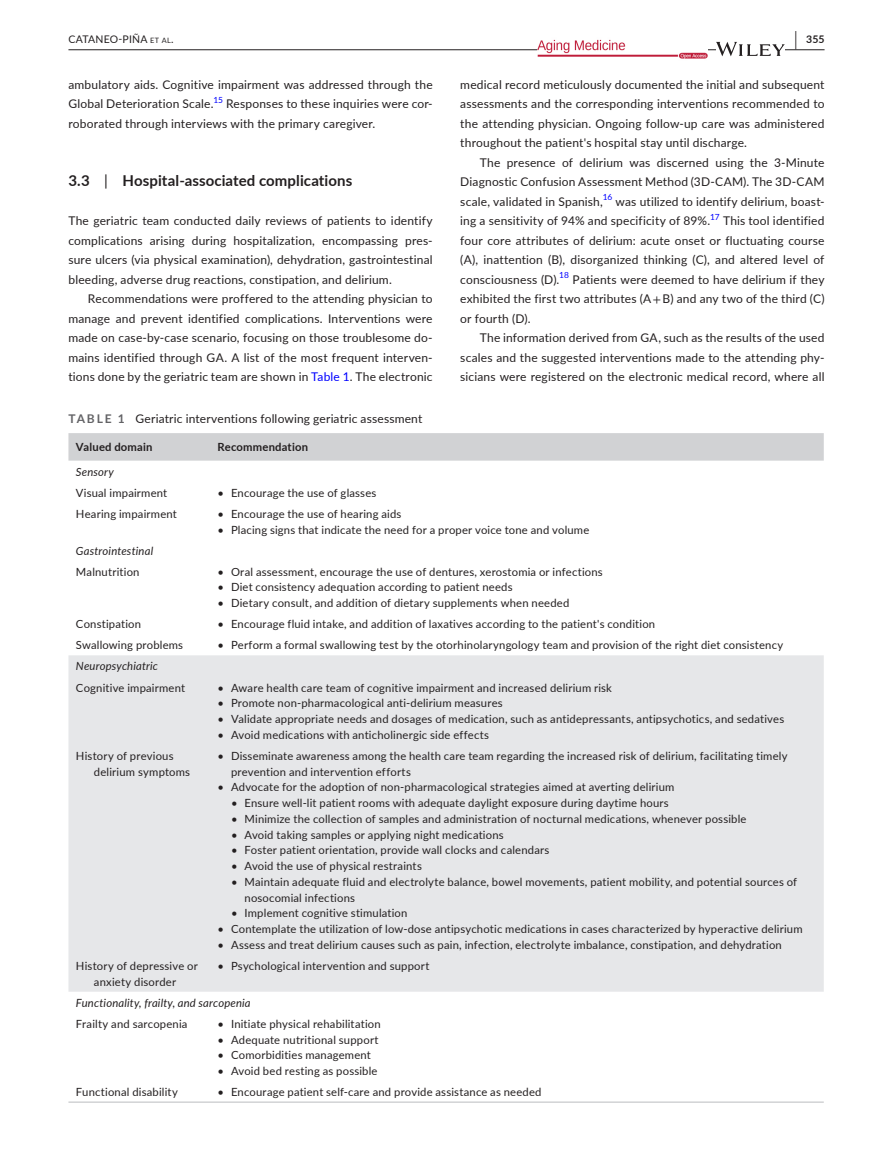
<style>
.page{position:relative;width:893px;height:1174px;background:#fff}
.page>*{position:absolute;margin:0;border:0;box-sizing:border-box;transform-origin:0 0}
.t1{font:700 15px "Lato";letter-spacing:.005em;color:#231f20}
.t2{font:12px/19.5px "Lato";letter-spacing:.015em;color:#231f20;text-align:justify}
.t3{font:11.25px/15.8px "Lato";letter-spacing:.015em;color:#231f20}
.t4{font:italic 11.25px "Lato";letter-spacing:.015em;color:#231f20}
.t5{font:700 11.25px "Lato";letter-spacing:.02em;color:#231f20}
.t6{font:10.5px "Lato";letter-spacing:.02em;color:#231f20}
.t7{font:700 10.5px "Lato";color:#231f20}
.s1{font-size:7.35px}
.s2{font-size:19.5px}
.s3{font-family:"STIX"}
.s4{font-weight:400}
.s5{color:#00f}
.s6{font-weight:700;color:#636366}
</style>
<div class="page">
<hr style="left:68px;top:49px;width:756px;height:1px;background:#231f20">
<img style="left:537px;top:39px;width:171px;height:20px">
<svg style="left:716px;top:42px;width:69px;height:14px"></svg>
<div style="left:68px;top:433px;width:756px;height:27px;background:#d1d2d4"></div>
<svg style="left:68px;top:655px;width:756px;height:336px;background:#e6e7e9"></svg>
<hr style="left:68px;top:1101px;width:142px;height:1px;background:#d1d2d4">
<hr style="left:210px;top:1101px;width:614px;height:1px;background:#d1d2d4">
<p class="t6" style="left:68px;top:31px;width:107px">CATANEO-PIÑA <span class="s1">et al</span>.</p>
<p class="t7" style="left:795px;top:31px;width:31px"><span class="s2">|</span> 355</p>
<p class="t2" style="left:68px;top:74px;width:366px">ambulatory aids. Cognitive impairment was addressed through the Global Deterioration Scale.<sup>15</sup> Responses to these inquiries were cor&shy;roborated through interviews with the primary caregiver.</p>
<p class="t2" style="left:460px;top:74px;width:366px">medical record meticulously documented the initial and subsequent assessments and the corresponding interventions recommended to the attending physician. Ongoing follow-up care was administered throughout the patient's hospital stay until discharge.</p>
<p class="t2" style="left:460px;top:152px;width:366px;text-indent:20px">The presence of delirium was discerned using the 3-Minute Diagnostic Confusion Assessment Method (3D-CAM). The 3D-CAM scale, validated in Spanish,<sup>16</sup> was utilized to identify delirium, boast&shy;ing a sensitivity of 94% and specificity of 89%.<sup>17</sup> This tool identified four core attributes of delirium: acute onset or fluctuating course (A), inattention (B), disorganized thinking (C), and altered level of consciousness (D).<sup>18</sup> Patients were deemed to have delirium if they exhibited the first two attributes (A <span class="s3">+</span> B) and any two of the third (C) or fourth (D).</p>
<p class="t2" style="left:460px;top:327px;width:366px;text-indent:20px">The information derived from GA, such as the results of the used scales and the suggested interventions made to the attending phy&shy;sicians were registered on the electronic medical record, where all</p>
<h1 class="t1" style="left:68px;top:170px;width:285px">3.3 <span class="s4">|</span> Hospital-associated complications</h1>
<p class="t2" style="left:68px;top:210px;width:366px">The geriatric team conducted daily reviews of patients to identify complications arising during hospitalization, encompassing pres&shy;sure ulcers (via physical examination), dehydration, gastrointestinal bleeding, adverse drug reactions, constipation, and delirium.</p>
<p class="t2" style="left:68px;top:288px;width:366px;text-indent:20px">Recommendations were proffered to the attending physician to manage and prevent identified complications. Interventions were made on case-by-case scenario, focusing on those troublesome do&shy;mains identified through GA. A list of the most frequent interven&shy;tions done by the geriatric team are shown in <span class="s5">Table 1</span>. The electronic</p>
<p class="t2" style="left:68px;top:409px;width:355px"><span class="s6">TABLE 1</span> Geriatric interventions following geriatric assessment</p>
<p class="t5" style="left:76px;top:439px;width:78px">Valued domain</p>
<p class="t5" style="left:218px;top:439px;width:92px">Recommendation</p>
<p class="t4" style="left:76px;top:463px;width:39px">Sensory</p>
<p class="t3" style="left:76px;top:484px;width:93px">Visual impairment</p>
<p class="t3" style="left:218px;top:484px;width:160px">• Encourage the use of glasses</p>
<p class="t3" style="left:76px;top:505px;width:102px">Hearing impairment</p>
<p class="t3" style="left:218px;top:505px;width:185px">• Encourage the use of hearing aids</p>
<p class="t3" style="left:218px;top:521px;width:373px">• Placing signs that indicate the need for a proper voice tone and volume</p>
<p class="t4" style="left:76px;top:542px;width:79px">Gastrointestinal</p>
<p class="t3" style="left:76px;top:563px;width:65px">Malnutrition</p>
<p class="t3" style="left:218px;top:563px;width:387px">• Oral assessment, encourage the use of dentures, xerostomia or infections</p>
<p class="t3" style="left:218px;top:579px;width:297px">• Diet consistency adequation according to patient needs</p>
<p class="t3" style="left:218px;top:595px;width:353px">• Dietary consult, and addition of dietary supplements when needed</p>
<p class="t3" style="left:76px;top:616px;width:67px">Constipation</p>
<p class="t3" style="left:218px;top:616px;width:439px">• Encourage fluid intake, and addition of laxatives according to the patient's condition</p>
<p class="t3" style="left:76px;top:637px;width:109px">Swallowing problems</p>
<p class="t3" style="left:218px;top:637px;width:567px">• Perform a formal swallowing test by the otorhinolaryngology team and provision of the right diet consistency</p>
<p class="t4" style="left:76px;top:658px;width:84px">Neuropsychiatric</p>
<p class="t3" style="left:76px;top:679px;width:111px">Cognitive impairment</p>
<p class="t3" style="left:218px;top:679px;width:396px">• Aware health care team of cognitive impairment and increased delirium risk</p>
<p class="t3" style="left:218px;top:695px;width:287px">• Promote non-pharmacological anti-delirium measures</p>
<p class="t3" style="left:218px;top:710px;width:568px">• Validate appropriate needs and dosages of medication, such as antidepressants, antipsychotics, and sedatives</p>
<p class="t3" style="left:218px;top:726px;width:273px">• Avoid medications with anticholinergic side effects</p>
<p class="t3" style="left:94px;top:747px;width:98px;text-indent:-18px">History of previous delirium symptoms</p>
<p class="t3" style="left:231px;top:747px;width:558px;text-indent:-14px">• Disseminate awareness among the health care team regarding the increased risk of delirium, facilitating timely prevention and intervention efforts</p>
<p class="t3" style="left:218px;top:779px;width:458px">• Advocate for the adoption of non-pharmacological strategies aimed at averting delirium</p>
<p class="t3" style="left:231px;top:794px;width:439px">• Ensure well-lit patient rooms with adequate daylight exposure during daytime hours</p>
<p class="t3" style="left:231px;top:810px;width:517px">• Minimize the collection of samples and administration of nocturnal medications, whenever possible</p>
<p class="t3" style="left:231px;top:826px;width:274px">• Avoid taking samples or applying night medications</p>
<p class="t3" style="left:231px;top:842px;width:320px">• Foster patient orientation, provide wall clocks and calendars</p>
<p class="t3" style="left:231px;top:857px;width:192px">• Avoid the use of physical restraints</p>
<p class="t3" style="left:245px;top:873px;width:554px;text-indent:-14px">• Maintain adequate fluid and electrolyte balance, bowel movements, patient mobility, and potential sources of nosocomial infections</p>
<p class="t3" style="left:231px;top:905px;width:178px">• Implement cognitive stimulation</p>
<p class="t3" style="left:218px;top:920px;width:587px">• Contemplate the utilization of low-dose antipsychotic medications in cases characterized by hyperactive delirium</p>
<p class="t3" style="left:218px;top:936px;width:566px">• Assess and treat delirium causes such as pain, infection, electrolyte imbalance, constipation, and dehydration</p>
<p class="t3" style="left:76px;top:957px;width:123px;text-align:center">History of depressive or anxiety disorder</p>
<p class="t3" style="left:218px;top:957px;width:213px">• Psychological intervention and support</p>
<p class="t4" style="left:76px;top:994px;width:176px">Functionality, frailty, and sarcopenia</p>
<p class="t3" style="left:76px;top:1015px;width:113px">Frailty and sarcopenia</p>
<p class="t3" style="left:218px;top:1015px;width:165px">• Initiate physical rehabilitation</p>
<p class="t3" style="left:218px;top:1031px;width:163px">• Adequate nutritional support</p>
<p class="t3" style="left:218px;top:1047px;width:155px">• Comorbidities management</p>
<p class="t3" style="left:218px;top:1062px;width:162px">• Avoid bed resting as possible</p>
<p class="t3" style="left:76px;top:1083px;width:103px">Functional disability</p>
<p class="t3" style="left:218px;top:1083px;width:326px">• Encourage patient self-care and provide assistance as needed</p>
</div>
